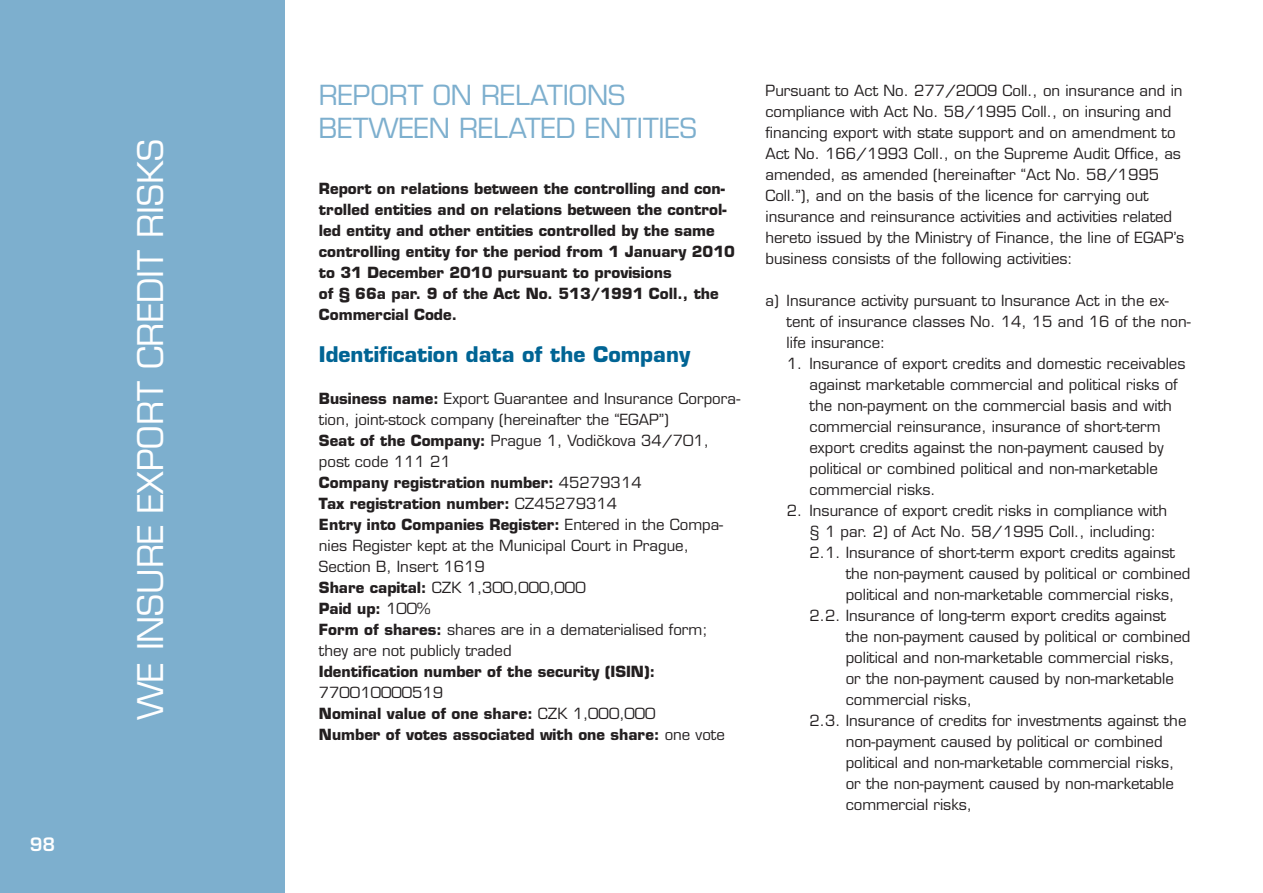
<style>
.page{position:relative;width:1263px;height:893px;background:#fff}
.page>*{position:absolute;margin:0;border:0;box-sizing:border-box;transform-origin:0 0}
.t1{font:34.5px "Eurostile CE";color:#fff}
.t2{font:27px/32.4px "Eurostile CE";color:#7dafce}
.t3{font:700 21px "Eurostile CE";color:#006494}
.t4{font:600 18px "Eurostile CE";color:#fff}
.t5{font:15px/21px "Eurostile CE";color:#231f20}
.t6{font:700 15px/21px "Eurostile CE";color:#231f20}
.s1{font-weight:700}
.s2{font-weight:400}
</style>
<div class="page">
<div style="left:0;top:0;width:285px;height:893px;background:#7dafce"></div>
<p class="t4" style="left:30px;top:838px;width:27px">98</p>
<h1 class="t1" style="left:137px;top:720px;width:582px;rotate:-90deg">WE INSURE EXPORT CREDIT RISKS</h1>
<h2 class="t2" style="left:319px;top:82px;width:379px">REPORT ON RELATIONS<br>BETWEEN RELATED ENTITIES</h2>
<p class="t6" style="left:319px;top:180px;width:417px">Report on relations between the controlling and con&shy;trolled entities and on relations between the control&shy;led entity and other entities controlled by the same controlling entity for the period from 1 January 2010 to 31 December 2010 pursuant to provisions<br>of § 66a par. 9 of the Act No. 513/1991 Coll., the Commercial Code.</p>
<h3 class="t3" style="left:319px;top:346px;width:373px">Identification data of the Company</h3>
<p class="t5" style="left:319px;top:390px;width:423px"><span class="s1">Business name:</span> Export Guarantee and Insurance Corpora&shy;tion, joint-stock company (hereinafter the “EGAP”)<br><span class="s1">Seat of the Company:</span> Prague 1, Vodičkova 34/701, post code 111 21<br><span class="s1">Company registration number:</span> 45279314<br><span class="s1">Tax registration number:</span> CZ45279314<br><span class="s1">Entry into Companies Register:</span> Entered in the Compa&shy;nies Register kept at the Municipal Court in Prague, Section B, Insert 1619<br><span class="s1">Share capital:</span> CZK 1,300,000,000<br><span class="s1">Paid up:</span> 100%<br><span class="s1">Form of shares:</span> shares are in a dematerialised form; they are not publicly traded</p>
<p class="t6" style="left:319px;top:663px;width:338px">Identification number of the security (ISIN):</p>
<p class="t6" style="left:319px;top:684px;width:407px"><span class="s2">770010000519<br></span>Nominal value of one share: <span class="s2">CZK 1,000,000<br></span>Number of votes associated with one share: <span class="s2">one vote</span></p>
<p class="t5" style="left:765px;top:82px;width:420px">Pursuant to Act No. 277/2009 Coll., on insurance and in compliance with Act No. 58/1995 Coll., on insuring and financing export with state support and on amendment to Act No. 166/1993 Coll., on the Supreme Audit Office, as amended, as amended (hereinafter “Act No. 58/1995<br>Coll.”), and on the basis of the licence for carrying out insurance and reinsurance activities and activities related hereto issued by the Ministry of Finance, the line of EGAP’s business consists of the following activities:</p>
<p class="t5" style="left:787px;top:292px;width:405px;text-indent:-21px">a) Insurance activity pursuant to Insurance Act in the ex&shy;tent of insurance classes No. 14, 15 and 16 of the non&shy;life insurance:</p>
<p class="t5" style="left:809px;top:355px;width:377px;text-indent:-23px">1. Insurance of export credits and domestic receivables against marketable commercial and political risks of the non-payment on the commercial basis and with commercial reinsurance, insurance of short-term export credits against the non-payment caused by political or combined political and non-marketable commercial risks.</p>
<p class="t5" style="left:787px;top:502px;width:382px">2. Insurance of export credit risks in compliance with</p>
<p class="t5" style="left:809px;top:523px;width:348px">§ 1 par. 2) of Act No. 58/1995 Coll., including:</p>
<p class="t5" style="left:809px;top:544px;width:367px">2.1. Insurance of short-term export credits against</p>
<p class="t5" style="left:846px;top:565px;width:346px">the non-payment caused by political or combined</p>
<p class="t5" style="left:846px;top:586px;width:330px">political and non-marketable commercial risks,</p>
<p class="t5" style="left:809px;top:607px;width:358px">2.2. Insurance of long-term export credits against</p>
<p class="t5" style="left:846px;top:628px;width:346px">the non-payment caused by political or combined</p>
<p class="t5" style="left:846px;top:649px;width:330px">political and non-marketable commercial risks,</p>
<p class="t5" style="left:846px;top:670px;width:330px">or the non-payment caused by non-marketable</p>
<p class="t5" style="left:846px;top:691px;width:128px">commercial risks,</p>
<p class="t5" style="left:809px;top:712px;width:378px">2.3. Insurance of credits for investments against the</p>
<p class="t5" style="left:846px;top:733px;width:318px">non-payment caused by political or combined</p>
<p class="t5" style="left:846px;top:754px;width:330px">political and non-marketable commercial risks,</p>
<p class="t5" style="left:846px;top:775px;width:330px">or the non-payment caused by non-marketable</p>
<p class="t5" style="left:846px;top:796px;width:128px">commercial risks,</p>
</div>
